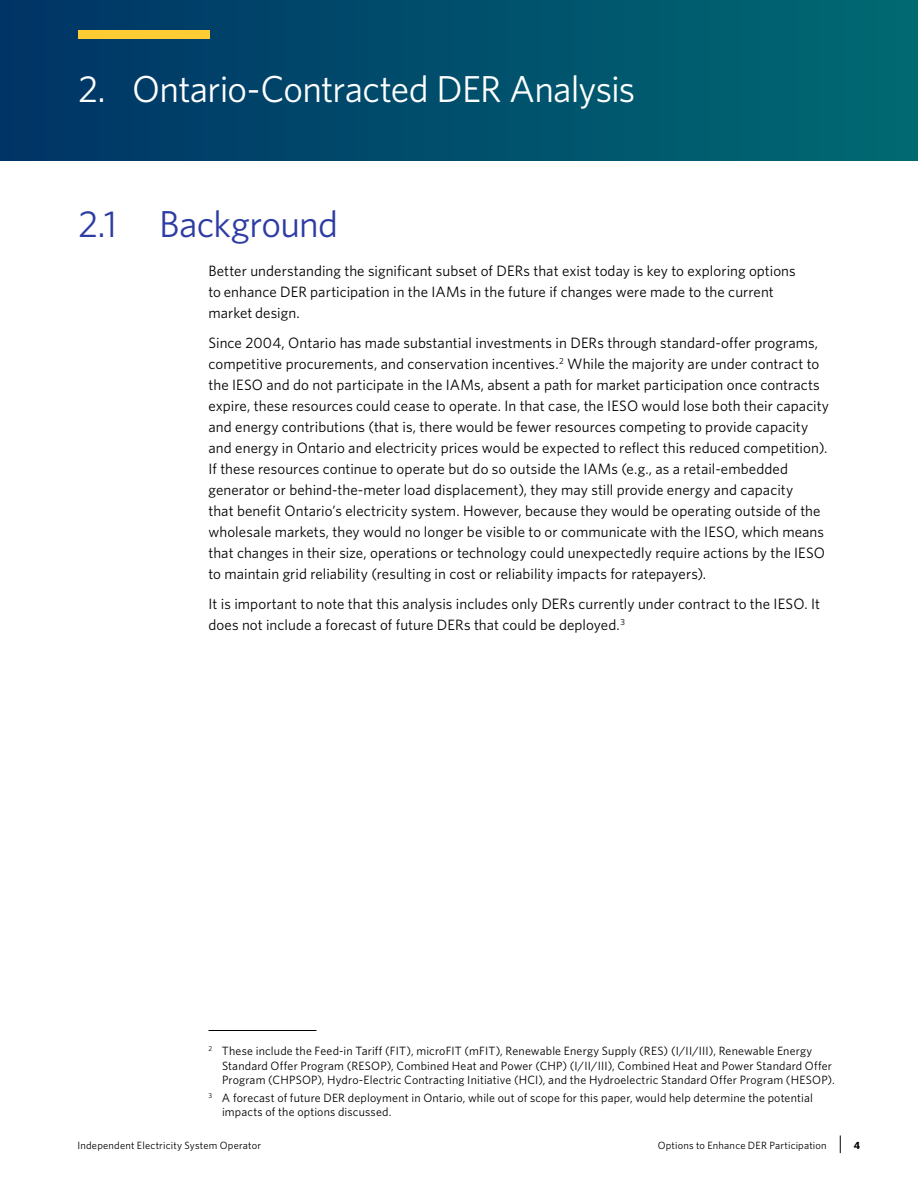
<style>
.page{position:relative;width:918px;height:1188px;background:#fff}
.page>*{position:absolute;margin:0;border:0;box-sizing:border-box;transform-origin:0 0}
.t1{font:37.5px "Whitney";letter-spacing:-.02em;color:#fff}
.t2{font:37.5px "Whitney";letter-spacing:-.015em;color:#2d3ca3}
.t3{font:15px/21px "Whitney";letter-spacing:.005em;color:#000}
.t4{font:12px/14.4px "Whitney";letter-spacing:.015em;color:#000}
.t5{font:10.5px "Whitney";letter-spacing:.02em;color:#000}
.t6{font:700 10.5px "Whitney";color:#000}
</style>
<div class="page">
<div style="left:0;top:0;width:918px;height:160px;background:linear-gradient(to right,#003466,#006a72)"></div>
<div style="left:78px;top:30px;width:132px;height:9px;background:#fc3"></div>
<hr style="left:208px;top:1030px;width:108px;height:1px;background:#000">
<svg style="left:840px;top:1136px;width:1px;height:17px"></svg>
<h2 class="t1" style="left:78px;top:64px;width:559px">2. Ontario-Contracted DER Analysis</h2>
<h3 class="t2" style="left:78px;top:199px;width:262px">2.1 Background</h3>
<p class="t3" style="left:208px;top:260px;width:589px">Better understanding the significant subset of DERs that exist today is key to exploring options to enhance DER participation in the IAMs in the future if changes were made to the current market design.</p>
<p class="t3" style="left:208px;top:332px;width:622px">Since 2004, Ontario has made substantial investments in DERs through standard-offer programs, competitive procurements, and conservation incentives.<sup>2</sup> While the majority are under contract to the IESO and do not participate in the IAMs, absent a path for market participation once contracts expire, these resources could cease to operate. In that case, the IESO would lose both their capacity and energy contributions (that is, there would be fewer resources competing to provide capacity and energy in Ontario and electricity prices would be expected to reflect this reduced competition).<br>If these resources continue to operate but do so outside the IAMs (e.g., as a retail-embedded generator or behind-the-meter load displacement), they may still provide energy and capacity<br>that benefit Ontario’s electricity system. However, because they would be operating outside of the wholesale markets, they would no longer be visible to or communicate with the IESO, which means that changes in their size, operations or technology could unexpectedly require actions by the IESO to maintain grid reliability (resulting in cost or reliability impacts for ratepayers).</p>
<p class="t3" style="left:208px;top:593px;width:613px">It is important to note that this analysis includes only DERs currently under contract to the IESO. It does not include a forecast of future DERs that could be deployed.<sup>3</sup></p>
<p class="t4" style="left:222px;top:1044px;width:614px;text-indent:-14px"><sup>2</sup> These include the Feed-in Tariff (FIT), microFIT (mFIT), Renewable Energy Supply (RES) (I/II/III), Renewable Energy<br>Standard Offer Program (RESOP), Combined Heat and Power (CHP) (I/II/III), Combined Heat and Power Standard Offer<br>Program (CHPSOP), Hydro-Electric Contracting Initiative (HCI), and the Hydroelectric Standard Offer Program (HESOP).</p>
<p class="t4" style="left:222px;top:1090px;width:592px;text-indent:-14px"><sup>3</sup> A forecast of future DER deployment in Ontario, while out of scope for this paper, would help determine the potential impacts of the options discussed.</p>
<p class="t5" style="left:77px;top:1138px;width:185px">Independent Electricity System Operator</p>
<p class="t5" style="left:658px;top:1138px;width:171px">Options to Enhance DER Participation</p>
<p class="t6" style="left:854px;top:1138px;width:8px">4</p>
</div>
